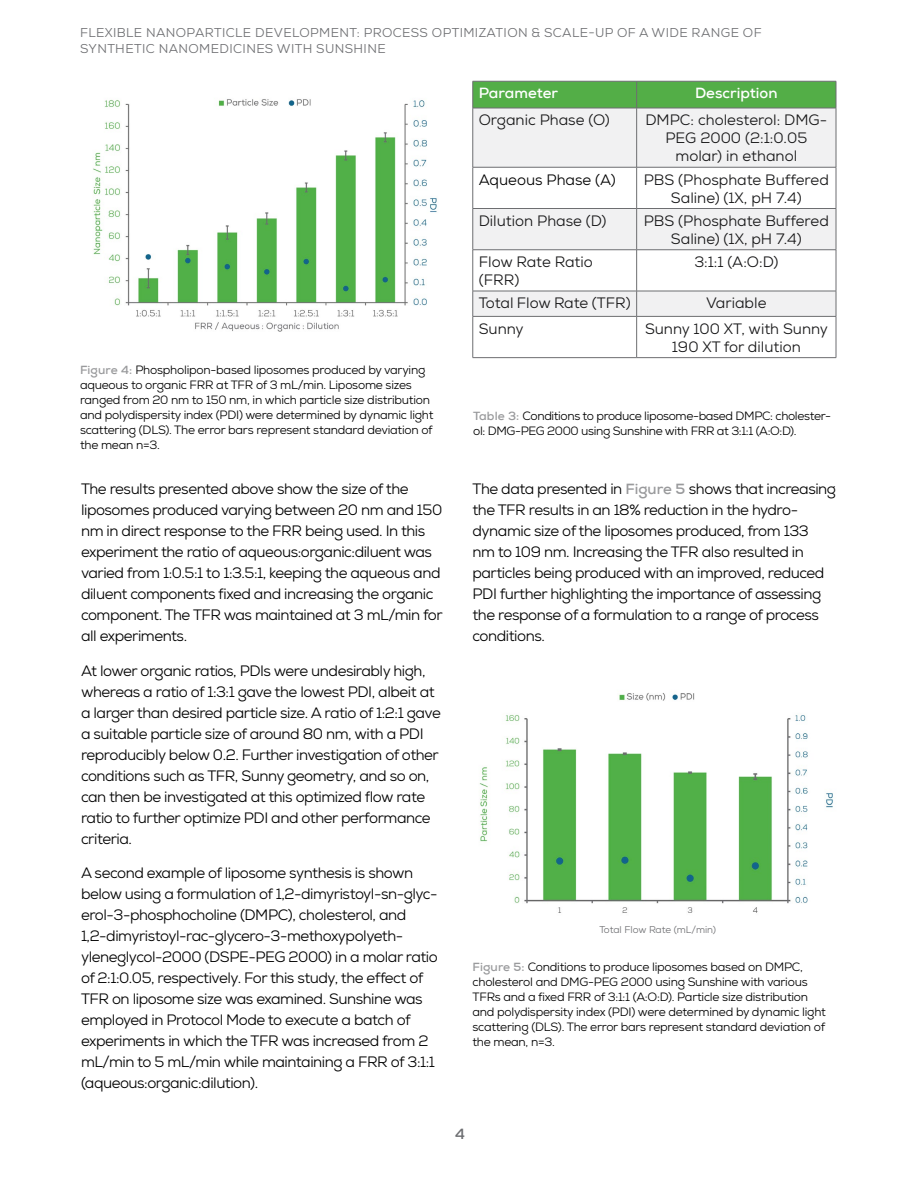
<style>
.page{position:relative;width:918px;height:1188px;background:#fff}
.page>*{position:absolute;margin:0;border:0;box-sizing:border-box;transform-origin:0 0}
.t1{font:15px/21px "Nexa";letter-spacing:-.03em;color:#000}
.t2{font:15px/18px "Nexa";color:#161617;text-align:center}
.t3{font:700 15px "Nexa";color:#fff}
.t4{font:15px "Nexa";color:#000101}
.t5{font:700 15px "Nexa";color:#6d6e71}
.t6{font:12.75px/16.5px "Nexa";letter-spacing:.03em;color:#6d6e71}
.t7{font:12px/15px "Nexa";letter-spacing:-.02em;color:#000}
.t8{font:9.75px "Nexa";letter-spacing:-.005em;color:#6e6f72}
.s1{font-weight:700;color:#999a9c}
</style>
<div class="page">
<img style="left:93px;top:99px;width:344px;height:233px">
<svg style="left:474px;top:109px;width:362px;height:140px;fill:#f1f1f2"></svg>
<hr style="left:473px;top:108px;width:1px;height:59px;background:#6d6e71">
<hr style="left:836px;top:108px;width:1px;height:59px;background:#6d6e71">
<hr style="left:473px;top:167px;width:1px;height:41px;background:#6d6e71">
<hr style="left:836px;top:167px;width:1px;height:41px;background:#6d6e71">
<hr style="left:473px;top:209px;width:1px;height:41px;background:#6d6e71">
<hr style="left:836px;top:209px;width:1px;height:41px;background:#6d6e71">
<svg style="left:473px;top:81px;width:364px;height:27px;background:#54aa49"></svg>
<hr style="left:473px;top:108px;width:164px;height:1px;background:#6d6e71">
<hr style="left:637px;top:108px;width:199px;height:1px;background:#6d6e71">
<hr style="left:636px;top:108px;width:1px;height:59px;background:#6d6e71">
<hr style="left:473px;top:167px;width:164px;height:1px;background:#6d6e71">
<hr style="left:637px;top:167px;width:199px;height:1px;background:#6d6e71">
<hr style="left:636px;top:167px;width:1px;height:41px;background:#6d6e71">
<hr style="left:473px;top:208px;width:164px;height:1px;background:#6d6e71">
<hr style="left:637px;top:208px;width:199px;height:1px;background:#6d6e71">
<hr style="left:636px;top:209px;width:1px;height:41px;background:#6d6e71">
<hr style="left:473px;top:249px;width:164px;height:1px;background:#6d6e71">
<hr style="left:637px;top:249px;width:199px;height:1px;background:#6d6e71">
<svg style="left:473px;top:250px;width:364px;height:108px"></svg>
<hr style="left:473px;top:316px;width:164px;height:1px;background:#6d6e71">
<hr style="left:637px;top:316px;width:199px;height:1px;background:#6d6e71">
<hr style="left:636px;top:317px;width:1px;height:40px;background:#6d6e71">
<img style="left:479px;top:693px;width:354px;height:220px">
<p class="t6" style="left:80px;top:24px;width:683px">FLEXIBLE NANOPARTICLE DEVELOPMENT: PROCESS OPTIMIZATION &amp; SCALE-UP OF A WIDE RANGE OF<br>SYNTHETIC NANOMEDICINES WITH SUNSHINE</p>
<p class="t7" style="left:80px;top:362px;width:355px"><span class="s1">Figure 4:</span> Phospholipon-based liposomes produced by varying aqueous to organic FRR at TFR of 3 mL/min. Liposome sizes ranged from 20 nm to 150 nm, in which particle size distribution and polydispersity index (PDI) were determined by dynamic light scattering (DLS). The error bars represent standard deviation of the mean n=3.</p>
<p class="t1" style="left:81px;top:479px;width:363px">The results presented above show the size of the liposomes produced varying between 20 nm and 150 nm in direct response to the FRR being used. In this experiment the ratio of aqueous:organic:diluent was varied from 1:0.5:1 to 1:3.5:1, keeping the aqueous and diluent components fixed and increasing the organic component. The TFR was maintained at 3 mL/min for all experiments.</p>
<p class="t1" style="left:81px;top:660px;width:361px">At lower organic ratios, PDIs were undesirably high, whereas a ratio of 1:3:1 gave the lowest PDI, albeit at a larger than desired particle size. A ratio of 1:2:1 gave a suitable particle size of around 80 nm, with a PDI reproducibly below 0.2. Further investigation of other conditions such as TFR, Sunny geometry, and so on, can then be investigated at this optimized flow rate ratio to further optimize PDI and other performance criteria.</p>
<p class="t1" style="left:81px;top:863px;width:358px">A second example of liposome synthesis is shown below using a formulation of 1,2-dimyristoyl-sn-glyc&shy;erol-3-phosphocholine (DMPC), cholesterol, and 1,2-dimyristoyl-rac-glycero-3-methoxypolyeth&shy;yleneglycol-2000 (DSPE-PEG 2000) in a molar ratio of 2:1:0.05, respectively. For this study, the effect of TFR on liposome size was examined. Sunshine was employed in Protocol Mode to execute a batch of experiments in which the TFR was increased from 2 mL/min to 5 mL/min while maintaining a FRR of 3:1:1 (aqueous:organic:dilution).</p>
<p class="t3" style="left:479px;top:84px;width:81px">Parameter</p>
<p class="t3" style="left:695px;top:84px;width:84px">Description</p>
<p class="t2" style="left:479px;top:111px;width:132px">Organic Phase (O)</p>
<p class="t2" style="left:645px;top:111px;width:183px">DMPC: cholesterol: DMG-<br>PEG 2000 (2:1:0.05 molar) in ethanol</p>
<p class="t4" style="left:479px;top:170px;width:139px">Aqueous Phase (A)</p>
<p class="t2" style="left:644px;top:170px;width:187px">PBS (Phosphate Buffered<br>Saline) (1X, pH 7.4)</p>
<p class="t2" style="left:479px;top:212px;width:129px">Dilution Phase (D)</p>
<p class="t2" style="left:644px;top:212px;width:187px">PBS (Phosphate Buffered<br>Saline) (1X, pH 7.4)</p>
<p class="t2" style="left:479px;top:253px;width:115px;text-align:left">Flow Rate Ratio (FRR)</p>
<p class="t2" style="left:694px;top:253px;width:86px">3:1:1 (A:O:D)</p>
<p class="t2" style="left:479px;top:294px;width:153px">Total Flow Rate (TFR)</p>
<p class="t2" style="left:706px;top:294px;width:62px">Variable</p>
<p class="t2" style="left:479px;top:320px;width:46px">Sunny</p>
<p class="t2" style="left:645px;top:320px;width:184px">Sunny 100 XT, with Sunny<br>190 XT for dilution</p>
<p class="t7" style="left:473px;top:409px;width:359px"><span class="s1">Table 3:</span> Conditions to produce liposome-based DMPC: cholester&shy;ol: DMG-PEG 2000 using Sunshine with FRR at 3:1:1 (A:O:D).</p>
<p class="t1" style="left:473px;top:478px;width:365px">The data presented in <span class="s1">Figure 5</span> shows that increasing the TFR results in an 18% reduction in the hydro&shy;dynamic size of the liposomes produced, from 133<br>nm to 109 nm. Increasing the TFR also resulted in particles being produced with an improved, reduced PDI further highlighting the importance of assessing the response of a formulation to a range of process conditions.</p>
<p class="t8" style="left:599px;top:924px;width:118px">Total Flow Rate (mL/min)</p>
<p class="t7" style="left:472px;top:960px;width:355px"><span class="s1">Figure 5:</span> Conditions to produce liposomes based on DMPC, cholesterol and DMG-PEG 2000 using Sunshine with various TFRs and a fixed FRR of 3:1:1 (A:O:D). Particle size distribution and polydispersity index (PDI) were determined by dynamic light scattering (DLS). The error bars represent standard deviation of the mean, n=3.</p>
<p class="t5" style="left:455px;top:1124px;width:11px">4</p>
</div>
